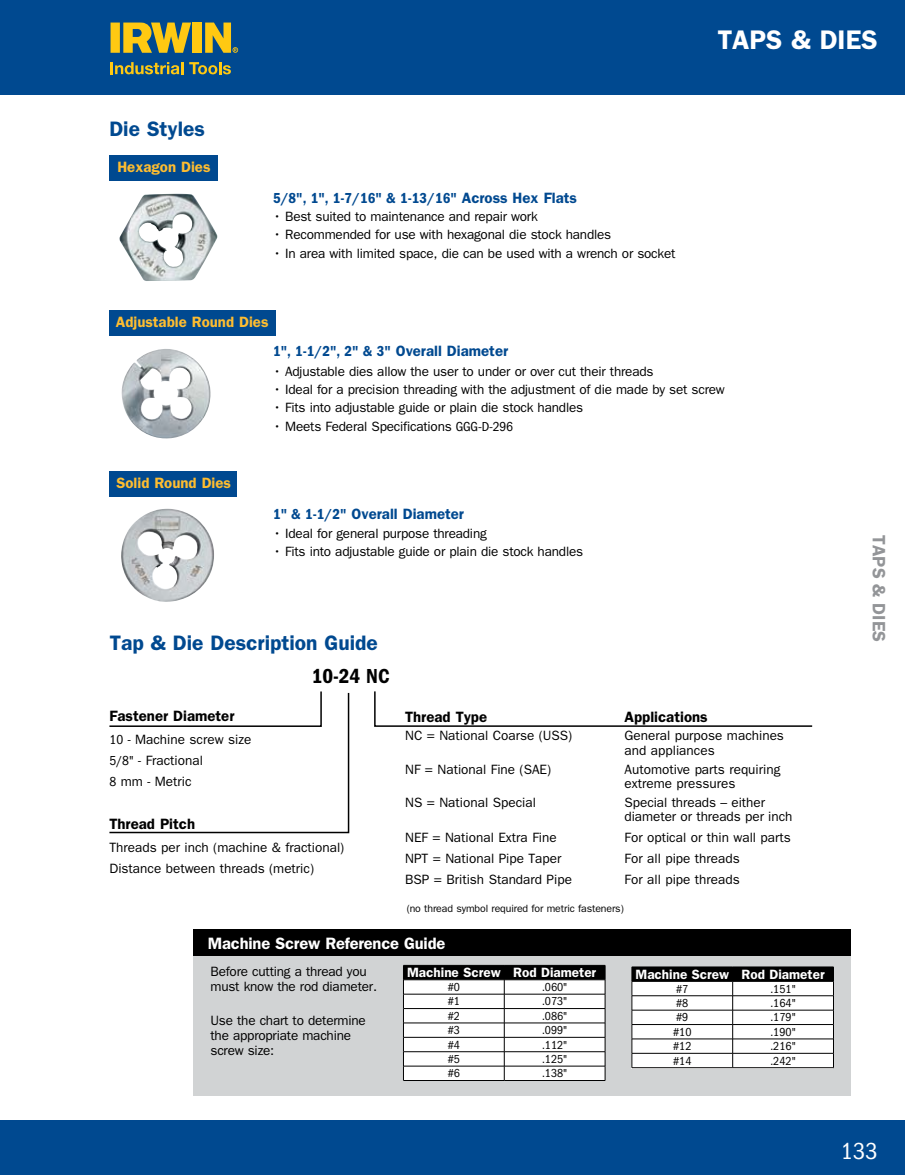
<style>
.page{position:relative;width:905px;height:1175px;background:#fff}
.page>*{position:absolute;margin:0;border:0;box-sizing:border-box;transform-origin:0 0}
.t1{font:600 27px "ITC Franklin Gothic Std";color:#fff}
.t2{font:condensed 24px "ITC Franklin Gothic Std";color:#fff}
.t3{font:600 21px "ITC Franklin Gothic Std";color:#004990}
.t4{font:21px "ITC Franklin Gothic Std Dm Cd";color:#000}
.t5{font:600 18px "ITC Franklin Gothic Std";color:#939598}
.t6{font:600 16.5px "ITC Franklin Gothic Std";letter-spacing:-.01em;color:#fff}
.t7{font:15px "ITC Franklin Gothic Std Dm Cd";color:#004990}
.t8{font:600 15px "ITC Franklin Gothic Std";color:#000}
.t9{font:600 15px "ITC Franklin Gothic Std";color:#febd30}
.t10{font:600 15px "ITC Franklin Gothic Std";color:#004990}
.t11{font:13.5px/21px "ITC Franklin Gothic Std";letter-spacing:-.015em;color:#000}
.t12{font:600 13.5px "ITC Franklin Gothic Std";color:#fff}
.t13{font:condensed 12px "ITC Franklin Gothic Std";color:#000}
.t14{font:10.5px "ITC Franklin Gothic Std";letter-spacing:-.01em;color:#000}
.s1{font-family:"ITC Franklin Gothic Std";font-weight:600}
.s2{font-stretch:condensed}
.s3{font-family:"ITC Franklin Gothic Std Dm Cd";font-weight:400}
</style>
<div class="page">
<div style="left:0;top:1120px;width:904px;height:54px;background:#004990"></div>
<div style="left:0;top:0;width:904px;height:94px;background:#004990"></div>
<div style="left:110px;top:23px;width:10px;height:30px;background:#ffc912"></div>
<div style="left:192px;top:23px;width:10px;height:30px;background:#ffc912"></div>
<svg style="left:205px;top:23px;width:33px;height:30px"></svg>
<svg style="left:123px;top:23px;width:68px;height:30px"></svg>
<svg style="left:110px;top:62px;width:73px;height:12px"></svg>
<svg style="left:189px;top:62px;width:42px;height:12px"></svg>
<div style="left:109px;top:155px;width:109px;height:25px;background:#004990"></div>
<img style="left:119px;top:194px;width:98px;height:87px">
<div style="left:109px;top:310px;width:166px;height:26px;background:#004990"></div>
<img style="left:121px;top:349px;width:90px;height:90px">
<div style="left:109px;top:471px;width:128px;height:25px;background:#004990"></div>
<img style="left:121px;top:509px;width:93px;height:93px">
<svg style="left:374px;top:691px;width:439px;height:36px"></svg>
<svg style="left:109px;top:691px;width:241px;height:143px"></svg>
<div style="left:194px;top:933px;width:656px;height:163px;background:#d1d3d4"></div>
<div style="left:193px;top:929px;width:657px;height:27px;background:#000"></div>
<svg style="left:403px;top:965px;width:203px;height:115px;background:#cdcdcd"></svg>
<hr style="left:403px;top:1080px;width:101px;height:1px;background:#000">
<hr style="left:504px;top:1080px;width:101px;height:1px;background:#000">
<hr style="left:631px;top:966px;width:101px;height:1px;background:#000">
<hr style="left:732px;top:966px;width:101px;height:1px;background:#000">
<svg style="left:631px;top:967px;width:203px;height:100px;background:#c9c9c9"></svg>
<hr style="left:631px;top:1067px;width:101px;height:1px;background:#000">
<hr style="left:732px;top:1067px;width:101px;height:1px;background:#000">
<div style="left:35px;top:102px;width:54px;height:55px;border:1px solid #fff;border-radius:50%"></div>
<div style="left:40px;top:338px;width:41px;height:41px;border:1px solid #fff;border-radius:50%"></div>
<div style="left:40px;top:567px;width:41px;height:41px;border:1px solid #fff;border-radius:50%"></div>
<div style="left:40px;top:797px;width:41px;height:41px;border:1px solid #fff;border-radius:50%"></div>
<div style="left:35px;top:1020px;width:54px;height:55px;border:1px solid #fff;border-radius:50%"></div>
<h3 class="t3" style="left:109px;top:116px;width:97px">Die Styles</h3>
<p class="t9" style="left:117px;top:158px;width:95px">Hexagon Dies</p>
<p class="t7" style="left:273px;top:189px;width:305px">5/8", 1", 1-7/16" &amp; 1-13/16" <span class="s1">Across Hex Flats</span></p>
<p class="t11" style="left:273px;top:205px;width:266px">• Best suited to maintenance and repair work</p>
<p class="t11" style="left:273px;top:224px;width:340px">• Recommended for use with hexagonal die stock handles</p>
<p class="t11" style="left:273px;top:243px;width:404px">• In area with limited space, die can be used with a wrench or socket</p>
<p class="t9" style="left:116px;top:313px;width:154px">Adjustable Round Dies</p>
<h1 class="t1" style="left:717px;top:23px;width:161px">taps &amp; dies</h1>
<p class="t9" style="left:116px;top:474px;width:116px">Solid Round Dies</p>
<p class="t7" style="left:273px;top:342px;width:237px">1", 1-1/2", 2" &amp; 3" <span class="s1">Overall Diameter</span></p>
<p class="t11" style="left:273px;top:360px;width:382px">• Adjustable dies allow the user to under or over cut their threads</p>
<p class="t11" style="left:273px;top:378px;width:453px">• Ideal for a precision threading with the adjustment of die made by set screw</p>
<p class="t11" style="left:273px;top:397px;width:311px">• Fits into adjustable guide or plain die stock handles</p>
<p class="t11" style="left:273px;top:416px;width:241px">• Meets Federal Specifications <span class="s2">GGG-D-296</span></p>
<p class="t10" style="left:273px;top:504px;width:192px"><span class="s3">1" &amp; 1-1/2"</span> Overall Diameter</p>
<p class="t11" style="left:273px;top:523px;width:215px">• Ideal for general purpose threading</p>
<p class="t11" style="left:273px;top:541px;width:311px">• Fits into adjustable guide or plain die stock handles</p>
<h3 class="t3" style="left:110px;top:631px;width:269px">Tap &amp; Die Description Guide</h3>
<h3 class="t4" style="left:312px;top:664px;width:79px">10-24 NC</h3>
<p class="t8" style="left:109px;top:707px;width:126px">Fastener Diameter</p>
<p class="t11" style="left:109px;top:728px;width:143px"><span class="s2">10</span> - Machine screw size<br><span class="s2">5/8"</span> - Fractional<br><span class="s2">8</span> mm - Metric</p>
<p class="t8" style="left:109px;top:815px;width:87px">Thread Pitch</p>
<p class="t11" style="left:109px;top:837px;width:236px">Threads per inch (machine &amp; fractional)<br>Distance between threads (metric)</p>
<p class="t8" style="left:624px;top:708px;width:85px">Applications</p>
<p class="t11" style="left:624px;top:728px;width:161px;line-height:15px">General purpose machines and appliances</p>
<p class="t11" style="left:624px;top:763px;width:157px;line-height:13.5px">Automotive parts requiring extreme pressures</p>
<p class="t11" style="left:624px;top:796px;width:169px;line-height:13.5px">Special threads – either diameter or threads per inch</p>
<p class="t11" style="left:624px;top:827px;width:168px">For optical or thin wall parts<br>For all pipe threads<br>For all pipe threads</p>
<p class="t8" style="left:405px;top:707px;width:84px">Thread Type</p>
<p class="t11" style="left:405px;top:724px;width:169px">NC = National Coarse (USS)</p>
<p class="t11" style="left:405px;top:759px;width:148px">NF = National Fine (SAE)</p>
<p class="t11" style="left:405px;top:792px;width:132px">NS = National Special</p>
<p class="t11" style="left:405px;top:826px;width:168px">NEF = National Extra Fine<br>NPT = National Pipe Taper<br>BSP = British Standard Pipe</p>
<p class="t14" style="left:406px;top:902px;width:219px">(no thread symbol required for metric fasteners)</p>
<p class="t6" style="left:208px;top:933px;width:239px">Machine Screw Reference Guide</p>
<p class="t12" style="left:407px;top:964px;width:191px">Machine Screw Rod Diameter</p>
<p class="t13" style="left:447px;top:980px;width:14px">#0</p>
<p class="t13" style="left:542px;top:980px;width:27px">.060"</p>
<p class="t13" style="left:447px;top:994px;width:14px">#1</p>
<p class="t13" style="left:542px;top:994px;width:27px">.073"</p>
<p class="t13" style="left:447px;top:1009px;width:14px">#2</p>
<p class="t13" style="left:542px;top:1009px;width:27px">.086"</p>
<p class="t13" style="left:447px;top:1023px;width:14px">#3</p>
<p class="t13" style="left:542px;top:1023px;width:27px">.099"</p>
<p class="t13" style="left:447px;top:1038px;width:14px">#4</p>
<p class="t13" style="left:542px;top:1038px;width:27px">.112"</p>
<p class="t13" style="left:447px;top:1052px;width:14px">#5</p>
<p class="t13" style="left:542px;top:1052px;width:27px">.125"</p>
<p class="t13" style="left:447px;top:1066px;width:14px">#6</p>
<p class="t13" style="left:542px;top:1066px;width:27px">.138"</p>
<p class="t11" style="left:210px;top:963px;width:168px;line-height:15px">Before cutting a thread you must know the rod diameter.</p>
<p class="t11" style="left:210px;top:1012px;width:157px;line-height:15px">Use the chart to determine the appropriate machine screw size:</p>
<p class="t12" style="left:635px;top:966px;width:191px">Machine Screw Rod Diameter</p>
<p class="t13" style="left:676px;top:982px;width:14px">#7</p>
<p class="t13" style="left:770px;top:982px;width:27px">.151"</p>
<p class="t13" style="left:676px;top:996px;width:14px">#8</p>
<p class="t13" style="left:770px;top:996px;width:27px">.164"</p>
<p class="t13" style="left:676px;top:1010px;width:14px">#9</p>
<p class="t13" style="left:770px;top:1010px;width:27px">.179"</p>
<p class="t13" style="left:673px;top:1025px;width:20px">#10</p>
<p class="t13" style="left:770px;top:1025px;width:27px">.190"</p>
<p class="t13" style="left:673px;top:1039px;width:20px">#12</p>
<p class="t13" style="left:770px;top:1039px;width:27px">.216"</p>
<p class="t13" style="left:673px;top:1053px;width:20px">#14</p>
<p class="t13" style="left:770px;top:1053px;width:27px">.242"</p>
<h3 class="t5" style="left:889px;top:535px;width:108px;rotate:90deg">taps &amp; dies</h3>
<h2 class="t2" style="left:840px;top:1137px;width:38px">133</h2>
</div>
